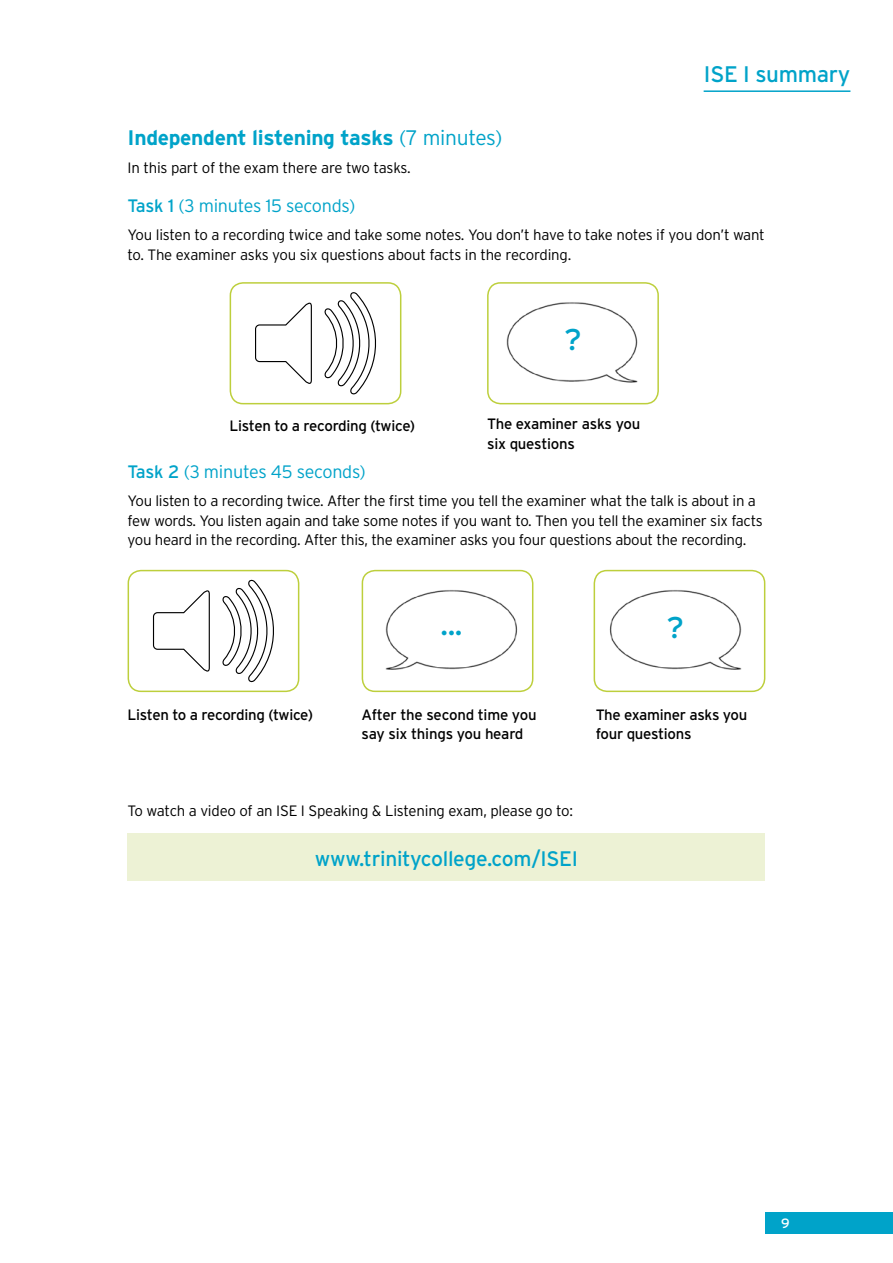
<style>
.page{position:relative;width:893px;height:1263px;background:#fff}
.page>*{position:absolute;margin:0;border:0;box-sizing:border-box;transform-origin:0 0}
.t1{font:30px "Interstate";color:#00a3c9}
.t2{font:22.5px "Interstate";letter-spacing:-.015em;color:#00a3c9}
.t3{font:700 21px "Interstate";letter-spacing:-.015em;color:#00a3c9}
.t4{font:21px "Interstate";letter-spacing:-.015em;color:#00a3c9}
.t5{font:300 18px "Interstate";letter-spacing:-.015em;color:#00a3c9}
.t6{font:300 15px/19.5px "Interstate";letter-spacing:-.02em;color:#000}
.t7{font:15px/19.5px "Interstate";letter-spacing:-.02em;color:#000}
.t8{font:13.5px "Interstate";color:#fff}
.s1{font-weight:300}
.s2{font-weight:400}
</style>
<div class="page">
<div style="left:765px;top:1212px;width:128px;height:21px;background:#00a3c9"></div>
<svg style="left:255px;top:292px;width:121px;height:102px"></svg>
<div style="left:230px;top:282px;width:171px;height:122px;border:2px solid #bdcf3c;border-radius:13px"></div>
<svg style="left:153px;top:580px;width:121px;height:102px"></svg>
<div style="left:128px;top:570px;width:171px;height:122px;border:2px solid #bdcf3c;border-radius:13px"></div>
<div style="left:128px;top:833px;width:637px;height:48px;background:#edf2d5"></div>
<img style="left:594px;top:571px;width:168px;height:120px">
<div style="left:594px;top:570px;width:171px;height:122px;border:2px solid #bdcf3c;border-radius:13px"></div>
<img style="left:365px;top:571px;width:168px;height:120px">
<div style="left:362px;top:570px;width:171px;height:122px;border:2px solid #bdcf3c;border-radius:13px"></div>
<img style="left:488px;top:285px;width:170px;height:119px">
<div style="left:487px;top:282px;width:172px;height:122px;border:2px solid #bdcf3c;border-radius:13px"></div>
<hr style="left:704px;top:90px;width:146px;height:2px;background:#00a3c9">
<h2 class="t2" style="left:704px;top:61px;width:148px">ISE I summary</h2>
<h3 class="t3" style="left:128px;top:125px;width:376px">Independent listening tasks <span class="s1">(7 minutes)</span></h3>
<p class="t6" style="left:128px;top:157px;width:285px">In this part of the exam there are two tasks.</p>
<p class="t5" style="left:128px;top:196px;width:229px"><span class="s2">Task 1</span> (3 minutes 15 seconds)</p>
<p class="t6" style="left:128px;top:225px;width:639px">You listen to a recording twice and take some notes. You don’t have to take notes if you don’t want to. The examiner asks you six questions about facts in the recording.</p>
<h1 class="t1" style="left:564px;top:323px;width:19px">?</h1>
<p class="t7" style="left:487px;top:414px;width:155px">The examiner asks you six questions</p>
<p class="t7" style="left:230px;top:416px;width:187px">Listen to a recording (twice)</p>
<p class="t5" style="left:128px;top:462px;width:240px"><span class="s2">Task 2</span> (3 minutes 45 seconds)</p>
<p class="t6" style="left:128px;top:491px;width:637px">You listen to a recording twice. After the first time you tell the examiner what the talk is about in a few words. You listen again and take some notes if you want to. Then you tell the examiner six facts you heard in the recording. After this, the examiner asks you four questions about the recording.</p>
<h1 class="t1" style="left:441px;top:607px;width:23px">...</h1>
<h1 class="t1" style="left:667px;top:610px;width:19px">?</h1>
<p class="t7" style="left:128px;top:705px;width:187px">Listen to a recording (twice)</p>
<p class="t7" style="left:596px;top:705px;width:153px">The examiner asks you four questions</p>
<p class="t7" style="left:362px;top:705px;width:176px">After the second time you say six things you heard</p>
<p class="t6" style="left:128px;top:801px;width:447px">To watch a video of an ISE I Speaking &amp; Listening exam, please go to:</p>
<h3 class="t4" style="left:315px;top:847px;width:265px">www.trinitycollege.com/ISEI</h3>
<p class="t8" style="left:781px;top:1215px;width:10px">9</p>
</div>
